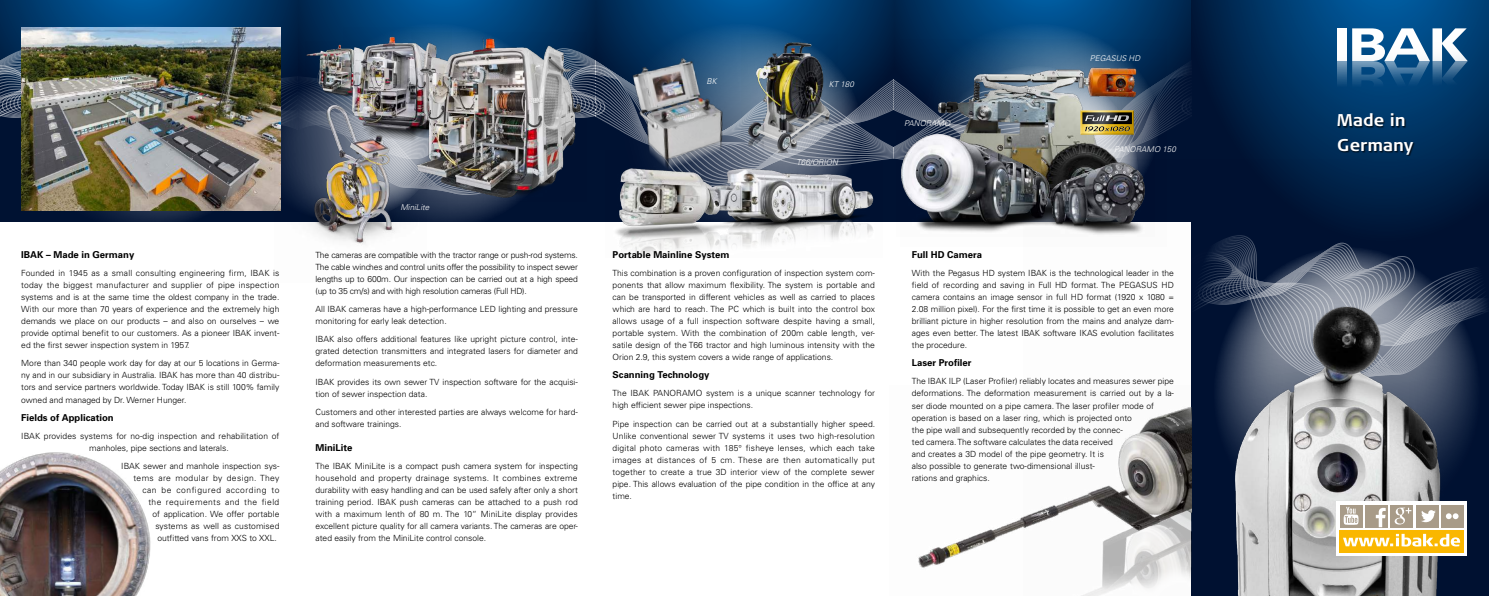
<style>
.page{position:relative;width:1489px;height:596px;background:#fff}
.page>*{position:absolute;margin:0;border:0;box-sizing:border-box;transform-origin:0 0}
.t1{font:700 17px/24.3px "Signa Column";color:#fff}
.t2{font:700 9.5px "Univers";color:#000}
.t3{font:300 8.5px/12px "Univers LT";color:#000;text-align:justify}
.t4{font:300 8.5px "Univers LT";letter-spacing:.045em;color:#000}
.t5{font:300 8.5px "Univers LT";letter-spacing:.06em;color:#000}
.t6{font:italic 300 8px "Univers";color:#fff}
</style>
<div class="page">
<svg style="left:893px;top:0;width:298px;height:221px;background:#003a6d"></svg>
<svg style="left:595px;top:0;width:298px;height:221px;background:#00386a"></svg>
<svg style="left:298px;top:0;width:297px;height:221px;background:#003566"></svg>
<svg style="left:0;top:0;width:298px;height:221px;background:#053a6a"></svg>
<svg style="left:1191px;top:0;width:297px;height:160px;background:#00305e"></svg>
<svg style="left:595px;top:49px;width:298px;height:9px"></svg>
<svg style="left:311px;top:23px;width:247px;height:208px"></svg>
<svg style="left:19px;top:23px;width:247px;height:208px"></svg>
<svg style="left:614px;top:23px;width:247px;height:208px;background:#105084"></svg>
<svg style="left:912px;top:23px;width:246px;height:208px"></svg>
<div style="left:1337px;top:28px;width:9px;height:33px;background:#fff"></div>
<svg style="left:1337px;top:61px;width:9px;height:26px"></svg>
<svg style="left:1351px;top:28px;width:116px;height:59px"></svg>
<img style="left:21px;top:28px;width:259px;height:182px">
<img style="left:918px;top:517px;width:104px;height:51px">
<img style="left:305px;top:41px;width:38px;height:17px">
<img style="left:343px;top:28px;width:108px;height:30px">
<img style="left:411px;top:33px;width:175px;height:168px">
<img style="left:605px;top:193px;width:277px;height:63px">
<img style="left:900px;top:39px;width:266px;height:19px">
<img style="left:896px;top:193px;width:126px;height:39px">
<img style="left:1022px;top:160px;width:466px;height:435px">
<div style="left:1337px;top:113px;width:78px;height:43px;background:#000;opacity:.75"></div>
<img style="left:0;top:452px;width:151px;height:143px">
<img style="left:274px;top:193px;width:152px;height:51px">
<img style="left:626px;top:52px;width:106px;height:6px">
<img style="left:741px;top:34px;width:96px;height:24px">
<img style="left:0;top:58px;width:1191px;height:135px">
<svg style="left:1336px;top:501px;width:131px;height:54px"></svg>
<div style="left:1441px;top:504px;width:22px;height:23px;background:#a89b88"></div>
<div style="left:1390px;top:504px;width:22px;height:23px;background:#a89b88"></div>
<div style="left:1365px;top:504px;width:22px;height:23px;background:#a89b88"></div>
<div style="left:1416px;top:504px;width:22px;height:23px;background:#a89b88"></div>
<div style="left:1339px;top:504px;width:22px;height:23px;background:#a89b88"></div>
<svg style="left:1445px;top:513px;width:13px;height:6px"></svg>
<svg style="left:1394px;top:507px;width:17px;height:17px"></svg>
<svg style="left:1375px;top:507px;width:10px;height:20px"></svg>
<svg style="left:1421px;top:510px;width:14px;height:12px"></svg>
<div style="left:1339px;top:530px;width:124px;height:22px;background:#fab700"></div>
<svg style="left:1343px;top:507px;width:15px;height:17px"></svg>
<svg style="left:1343px;top:533px;width:116px;height:13px"></svg>
<p class="t2" style="left:21px;top:249px;width:114px">IBAK – Made in Germany</p>
<p class="t3" style="left:21px;top:267px;width:260px">Founded in 1945 as a small consulting engineering firm, IBAK is today the biggest manufacturer and supplier of pipe inspection systems and is at the same time the oldest company in the trade.<br>With our more than 70 years of experience and the extremely high demands we place on our products – and also on ourselves – we provide optimal benefit to our customers. As a pioneer IBAK invent&shy;ed the first sewer inspection system in 1957.</p>
<p class="t3" style="left:21px;top:357px;width:260px">More than 340 people work day for day at our 5 locations in Germa&shy;ny and in our subsidiary in Australia. IBAK has more than 40 distribu&shy;tors and service partners worldwide. Today IBAK is still 100% family owned and managed by Dr. Werner Hunger.</p>
<p class="t2" style="left:21px;top:411px;width:94px">Fields of Application</p>
<p class="t3" style="left:89px;top:429px;width:192px;text-indent:-68px">IBAK provides systems for no-dig inspection and rehabilitation of manholes, pipe sections and laterals.</p>
<p class="t3" style="left:121px;top:459px;width:160px">IBAK sewer and manhole inspection sys-</p>
<p class="t4" style="left:133px;top:472px;width:148px">tems are modular by design. They</p>
<p class="t5" style="left:142px;top:484px;width:139px">can be configured according to</p>
<p class="t4" style="left:148px;top:496px;width:132px">the requirements and the field</p>
<p class="t3" style="left:152px;top:507px;width:129px">of application. We offer portable</p>
<p class="t3" style="left:155px;top:519px;width:125px">systems as well as customised</p>
<p class="t3" style="left:157px;top:531px;width:121px">outfitted vans from XXS to XXL.</p>
<p class="t6" style="left:400px;top:202px;width:30px">MiniLite</p>
<p class="t3" style="left:315px;top:249px;width:264px">The cameras are compatible with the tractor range or push-rod systems.<br>The cable winches and control units offer the possibility to inspect sewer lengths up to 600m. Our inspection can be carried out at a high speed (up to 35 cm/s) and with high resolution cameras (Full HD).</p>
<p class="t3" style="left:315px;top:303px;width:264px">All IBAK cameras have a high-performance LED lighting and pressure monitoring for early leak detection.</p>
<p class="t3" style="left:315px;top:333px;width:264px">IBAK also offers additional features like upright picture control, inte&shy;grated detection transmitters and integrated lasers for diameter and deformation measurements etc.</p>
<p class="t3" style="left:315px;top:375px;width:264px">IBAK provides its own sewer TV inspection software for the acquisi&shy;tion of sewer inspection data.</p>
<p class="t3" style="left:315px;top:405px;width:264px">Customers and other interested parties are always welcome for hard&shy;and software trainings.</p>
<p class="t2" style="left:315px;top:441px;width:38px">MiniLite</p>
<p class="t3" style="left:315px;top:459px;width:264px">The IBAK MiniLite is a compact push camera system for inspecting household and property drainage systems. It combines extreme durability with easy handling and can be used safely after only a short training period. IBAK push cameras can be attached to a push rod with a maximum lenth of 80 m. The 10“ MiniLite display provides excellent picture quality for all camera variants. The cameras are oper&shy;ated easily from the MiniLite control console.</p>
<p class="t6" style="left:706px;top:76px;width:12px">BK</p>
<p class="t6" style="left:828px;top:80px;width:26px">KT 180</p>
<p class="t6" style="left:796px;top:158px;width:43px">T66/ORION</p>
<p class="t6" style="left:1089px;top:53px;width:52px">PEGASUS HD</p>
<p class="t6" style="left:904px;top:118px;width:48px">PANORAMO</p>
<h1 class="t1" style="left:1337px;top:108px;width:78px">Made in<br>Germany</h1>
<p class="t6" style="left:1114px;top:144px;width:63px">PANORAMO 150</p>
<p class="t2" style="left:612px;top:249px;width:118px">Portable Mainline System</p>
<p class="t3" style="left:612px;top:267px;width:264px">This combination is a proven configuration of inspection system com&shy;ponents that allow maximum flexibility. The system is portable and can be transported in different vehicles as well as carried to places which are hard to reach. The PC which is built into the control box allows usage of a full inspection software despite having a small, portable system. With the combination of 200m cable length, ver&shy;satile design of the T66 tractor and high luminous intensity with the Orion 2.9, this system covers a wide range of applications.</p>
<p class="t2" style="left:612px;top:369px;width:98px">Scanning Technology</p>
<p class="t3" style="left:612px;top:387px;width:264px">The IBAK PANORAMO system is a unique scanner technology for high efficient sewer pipe inspections.</p>
<p class="t3" style="left:612px;top:417px;width:264px">Pipe inspection can be carried out at a substantially higher speed.<br>Unlike conventional sewer TV systems it uses two high-resolution digital photo cameras with 185° fisheye lenses, which each take images at distances of 5 cm. These are then automatically put together to create a true 3D interior view of the complete sewer pipe. This allows evaluation of the pipe condition in the office at any time.</p>
<p class="t2" style="left:911px;top:249px;width:72px">Full HD Camera</p>
<p class="t3" style="left:911px;top:267px;width:264px">With the Pegasus HD system IBAK is the technological leader in the field of recording and saving in Full HD format. The PEGASUS HD camera contains an image sensor in full HD format (1920 x 1080 = 2.08 million pixel). For the first time it is possible to get an even more brilliant picture in higher resolution from the mains and analyze dam&shy;ages even better. The latest IBAK software IKAS evolution facilitates the procedure.</p>
<p class="t2" style="left:911px;top:357px;width:61px">Laser Profiler</p>
<p class="t3" style="left:911px;top:375px;width:264px;text-align:left">The IBAK ILP (Laser Profiler) reliably locates and measures sewer pipe deformations. The deformation measurement is carried out by a la&shy;ser diode mounted on a pipe camera. The laser profiler mode of operation is based on a laser ring, which is projected onto<br>the pipe wall and subsequently recorded by the connec-<br>ted camera. The software calculates the data received<br>and creates a 3D model of the pipe geometry. It is<br>also possible to generate two-dimensional illust-<br>rations and graphics.</p>
</div>
